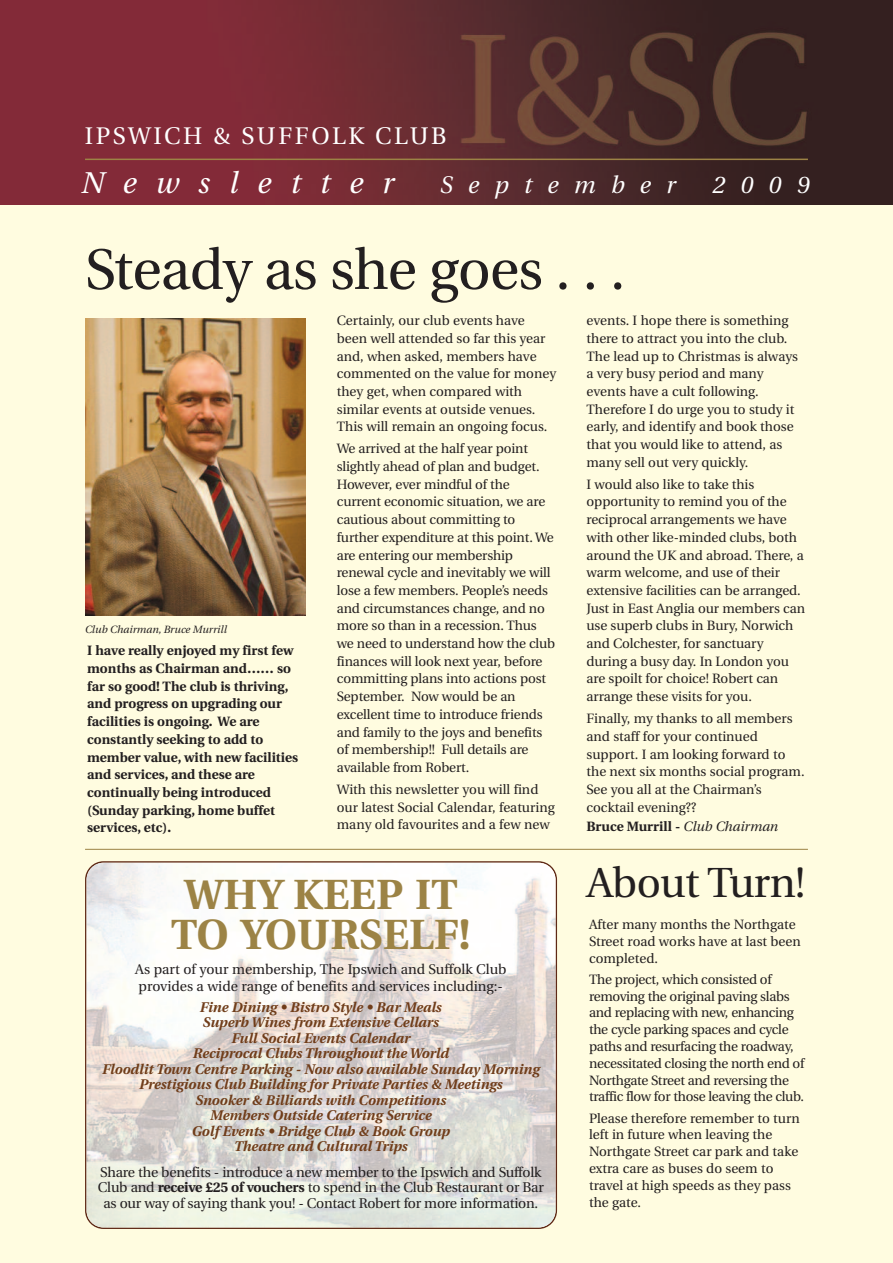
<style>
.page{position:relative;width:893px;height:1263px;background:#fffce0}
.page>*{position:absolute;margin:0;border:0;box-sizing:border-box;transform-origin:0 0}
.t1{font:57px "Utopia";letter-spacing:-.015em;color:#231f20}
.t2{font:700 42.15px "Utopia";color:#9c8345}
.t3{font:42px "Utopia";letter-spacing:-.015em;color:#231f20}
.t4{font:italic 30px "Utopia";letter-spacing:.64em;color:#fff}
.t5{font:24px "Utopia";letter-spacing:.105em;color:#fff}
.t6{font:italic 24px "Utopia";letter-spacing:.64em;color:#fff}
.t7{font:italic 700 14.1px/15.5px "Utopia";color:#703d1a;text-align:center}
.t8{font:14.1px/15.5px "Utopia";letter-spacing:-.015em;color:#231f20}
.t9{font:13.5px/17.7px "Utopia";letter-spacing:-.005em;color:#231f20}
.t10{font:700 13.5px/17.7px "Utopia";color:#231f20}
.t11{font:italic 10.5px "Utopia";color:#231f20}
.s1{font-weight:700}
.s2{font-weight:400;font-style:italic}
</style>
<div class="page">
<img style="left:0;top:0;width:893px;height:205px">
<hr style="left:85px;top:159px;width:723px;height:1px;background:#9c8345">
<img style="left:85px;top:319px;width:221px;height:296px">
<hr style="left:85px;top:849px;width:723px;height:1px;background:#9c8345">
<img style="left:87px;top:863px;width:469px;height:364px">
<h3 class="t5" style="left:85px;top:126px;width:363px">IPSWICH &amp; SUFFOLK CLUB</h3>
<h3 class="t4" style="left:81px;top:171px;width:314px">Newsletter</h3>
<h3 class="t6" style="left:440px;top:176px;width:237px">September</h3>
<h3 class="t6" style="left:712px;top:176px;width:99px">2009</h3>
<h1 class="t1" style="left:85px;top:247px;width:542px">Steady as she goes . . .</h1>
<p class="t11" style="left:85px;top:625px;width:144px">Club Chairman, Bruce Murrill</p>
<p class="t10" style="left:87px;top:643px;width:213px">I have really enjoyed my first few months as Chairman and…… so far so good! The club is thriving, and progress on upgrading our facilities is ongoing. We are constantly seeking to add to member value, with new facilities and services, and these are continually being introduced (Sunday parking, home buffet services, etc).</p>
<p class="t9" style="left:337px;top:313px;width:221px">Certainly, our club events have been well attended so far this year and, when asked, members have commented on the value for money they get, when compared with similar events at outside venues.<br>This will remain an ongoing focus.</p>
<p class="t9" style="left:337px;top:441px;width:220px">We arrived at the half year point slightly ahead of plan and budget.<br>However, ever mindful of the current economic situation, we are cautious about committing to further expenditure at this point. We are entering our membership renewal cycle and inevitably we will lose a few members. People’s needs and circumstances change, and no more so than in a recession. Thus we need to understand how the club finances will look next year, before committing plans into actions post<br>September. Now would be an excellent time to introduce friends and family to the joys and benefits of membership!! Full details are available from Robert.</p>
<p class="t9" style="left:337px;top:782px;width:219px">With this newsletter you will find our latest Social Calendar, featuring many old favourites and a few new</p>
<h2 class="t2" style="left:184px;top:878px;width:275px">WHY KEEP IT</h2>
<h2 class="t2" style="left:171px;top:917px;width:301px">TO YOURSELF!</h2>
<p class="t8" style="left:135px;top:962px;width:373px;line-height:17px">As part of your membership, The Ipswich and Suffolk Club provides a wide range of benefits and services including:-</p>
<p class="t7" style="left:102px;top:1000px;width:439px">Fine Dining • Bistro Style • Bar Meals<br>Superb Wines from Extensive Cellars<br>Full Social Events Calendar<br>Reciprocal Clubs Throughout the World<br>Floodlit Town Centre Parking - Now also available Sunday Morning Prestigious Club Building for Private Parties &amp; Meetings<br>Snooker &amp; Billiards with Competitions<br>Members Outside Catering Service<br>Golf Events • Bridge Club &amp; Book Group<br>Theatre and Cultural Trips</p>
<p class="t8" style="left:98px;top:1165px;width:447px;text-align:center">Share the benefits - introduce a new member to the Ipswich and Suffolk<br>Club and <span class="s1">receive £25 of vouchers</span> to spend in the Club Restaurant or Bar as our way of saying thank you! - Contact Robert for more information.</p>
<p class="t9" style="left:586px;top:313px;width:213px">events. I hope there is something there to attract you into the club.<br>The lead up to Christmas is always a very busy period and many events have a cult following.<br>Therefore I do urge you to study it early, and identify and book those that you would like to attend, as many sell out very quickly.</p>
<p class="t9" style="left:586px;top:476px;width:220px">I would also like to take this opportunity to remind you of the reciprocal arrangements we have with other like-minded clubs, both around the UK and abroad. There, a warm welcome, and use of their extensive facilities can be arranged.<br>Just in East Anglia our members can use superb clubs in Bury, Norwich and Colchester, for sanctuary during a busy day. In London you are spoilt for choice! Robert can arrange these visits for you.</p>
<p class="t9" style="left:586px;top:711px;width:220px">Finally, my thanks to all members and staff for your continued support. I am looking forward to the next six months social program.<br>See you all at the Chairman’s cocktail evening??</p>
<p class="t10" style="left:586px;top:819px;width:193px">Bruce Murrill - <span class="s2">Club Chairman</span></p>
<h3 class="t3" style="left:587px;top:865px;width:220px">About Turn!</h3>
<p class="t9" style="left:589px;top:917px;width:213px;line-height:16.8px">After many months the Northgate<br>Street road works have at last been completed.</p>
<p class="t9" style="left:589px;top:972px;width:217px;line-height:16.8px">The project, which consisted of removing the original paving slabs and replacing with new, enhancing the cycle parking spaces and cycle paths and resurfacing the roadway, necessitated closing the north end of Northgate Street and reversing the traffic flow for those leaving the club.</p>
<p class="t9" style="left:589px;top:1111px;width:212px;line-height:16.8px">Please therefore remember to turn left in future when leaving the<br>Northgate Street car park and take extra care as buses do seem to travel at high speeds as they pass the gate.</p>
</div>
